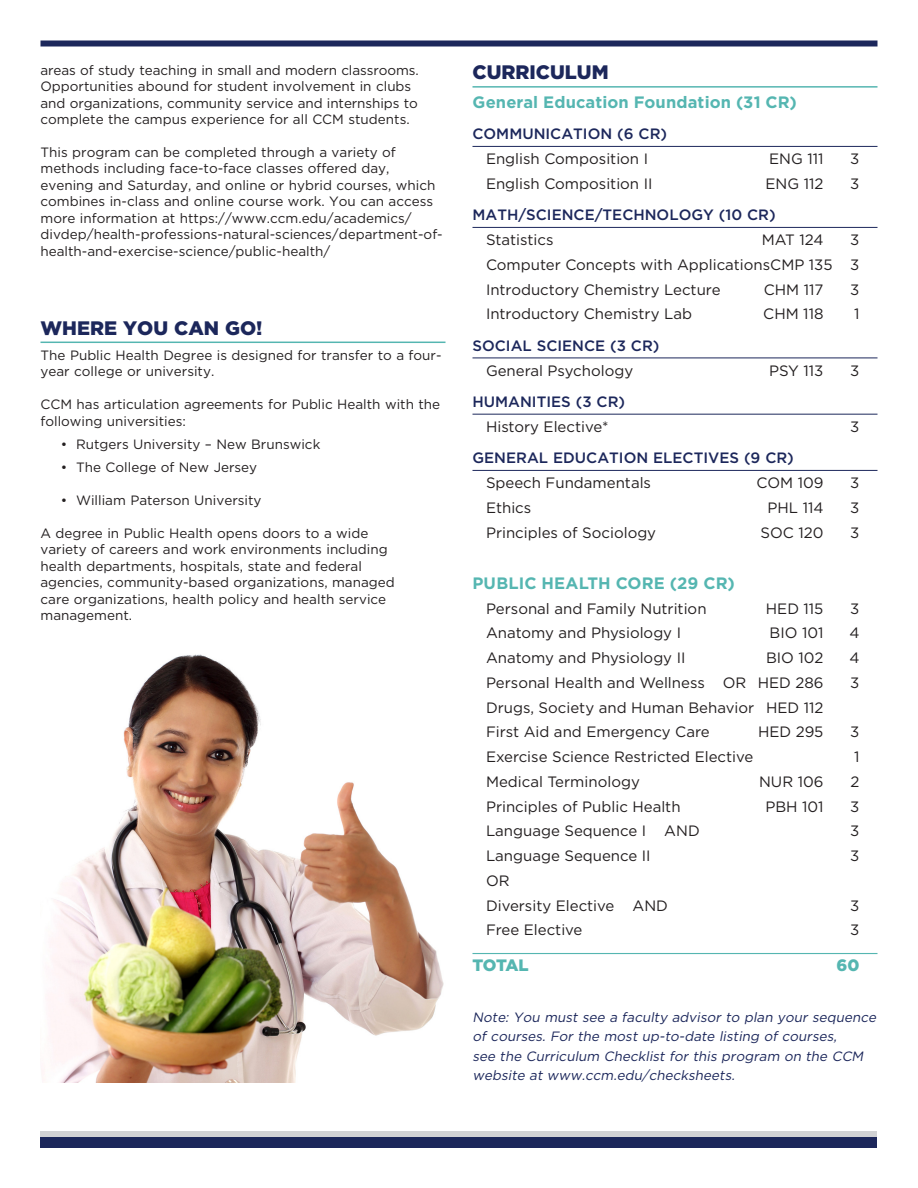
<style>
.page{position:relative;width:918px;height:1188px;background:#fff}
.page>*{position:absolute;margin:0;border:0;box-sizing:border-box;transform-origin:0 0}
.Headers{font:900 19.5px "Gotham";color:#1c275b}
.Curriculum_Subhead{font:700 16.5px "Gotham";letter-spacing:.01em;color:#55b6b1}
.Total_Program_Credit{font:900 16.5px "Gotham";letter-spacing:-.03em;color:#55b6b1}
.Course{font:15px "Gotham";color:#231f20}
.Course_Column_Header{font:500 15px "Gotham";color:#1c275b}
.Copy{font:13.5px/16.5px "Gotham";color:#231f20}
.Advisor_Note{font:italic 13.5px/19.5px "Gotham";color:#1c275b}
</style>
<div class="page">
<div style="left:40px;top:1131px;width:837px;height:17px;background:#d1d2d4"></div>
<div style="left:40px;top:1137px;width:837px;height:11px;background:#1c275b"></div>
<div style="left:40px;top:40px;width:838px;height:6px;background:#1c275b"></div>
<hr style="left:40px;top:342px;width:406px;height:1px;background:#55b6b1">
<hr style="left:472px;top:86px;width:406px;height:2px;background:#55b6b1">
<hr style="left:472px;top:146px;width:406px;height:1px;background:#1c275b">
<hr style="left:472px;top:227px;width:406px;height:1px;background:#1c275b">
<hr style="left:472px;top:358px;width:406px;height:1px;background:#1c275b">
<hr style="left:472px;top:414px;width:406px;height:1px;background:#1c275b">
<hr style="left:472px;top:470px;width:406px;height:1px;background:#1c275b">
<hr style="left:472px;top:953px;width:406px;height:1px;background:#55b6b1">
<img style="left:50px;top:654px;width:394px;height:428px">
<p class="Copy" style="left:40px;top:61px;width:380px">areas of study teaching in small and modern classrooms.<br>Opportunities abound for student involvement in clubs and organizations, community service and internships to complete the campus experience for all CCM students.</p>
<p class="Copy" style="left:40px;top:143px;width:404px">This program can be completed through a variety of methods including face-to-face classes offered day, evening and Saturday, and online or hybrid courses, which combines in-class and online course work. You can access more information at https://www.ccm.edu/academics/ divdep/health-professions-natural-sciences/department-of&shy;health-and-exercise-science/public-health/</p>
<p class="Headers" style="left:40px;top:314px;width:224px">WHERE YOU CAN GO!</p>
<p class="Copy" style="left:40px;top:347px;width:403px">The Public Health Degree is designed for transfer to a four&shy;year college or university.</p>
<p class="Copy" style="left:40px;top:396px;width:401px">CCM has articulation agreements for Public Health with the following universities:</p>
<p class="Copy" style="left:61px;top:436px;width:261px">• Rutgers University – New Brunswick</p>
<p class="Copy" style="left:61px;top:459px;width:198px">• The College of New Jersey</p>
<p class="Copy" style="left:61px;top:492px;width:202px">• William Paterson University</p>
<p class="Copy" style="left:40px;top:524px;width:356px">A degree in Public Health opens doors to a wide variety of careers and work environments including health departments, hospitals, state and federal agencies, community-based organizations, managed care organizations, health policy and health service management.</p>
<p class="Headers" style="left:472px;top:59px;width:138px">CURRICULUM</p>
<p class="Curriculum_Subhead" style="left:472px;top:91px;width:326px">General Education Foundation (31 CR)</p>
<p class="Course_Column_Header" style="left:472px;top:124px;width:196px">COMMUNICATION (6 CR)</p>
<p class="Course" style="left:486px;top:149px;width:164px">English Composition I</p>
<p class="Course" style="left:769px;top:149px;width:56px">ENG 111</p>
<p class="Course" style="left:850px;top:149px;width:11px">3</p>
<p class="Course" style="left:486px;top:174px;width:168px">English Composition II</p>
<p class="Course" style="left:766px;top:174px;width:59px">ENG 112</p>
<p class="Course" style="left:850px;top:174px;width:11px">3</p>
<p class="Course_Column_Header" style="left:472px;top:205px;width:305px">MATH/SCIENCE/TECHNOLOGY (10 CR)</p>
<p class="Course" style="left:486px;top:230px;width:69px">Statistics</p>
<p class="Course" style="left:762px;top:230px;width:63px">MAT 124</p>
<p class="Course" style="left:850px;top:230px;width:11px">3</p>
<p class="Course" style="left:486px;top:255px;width:375px">Computer Concepts with ApplicationsCMP 135 3</p>
<p class="Course" style="left:486px;top:280px;width:236px">Introductory Chemistry Lecture</p>
<p class="Course" style="left:764px;top:280px;width:61px">CHM 117</p>
<p class="Course" style="left:850px;top:280px;width:11px">3</p>
<p class="Course" style="left:486px;top:304px;width:207px">Introductory Chemistry Lab</p>
<p class="Course" style="left:763px;top:304px;width:62px">CHM 118</p>
<p class="Course" style="left:854px;top:304px;width:7px">1</p>
<p class="Course_Column_Header" style="left:472px;top:336px;width:188px">SOCIAL SCIENCE (3 CR)</p>
<p class="Course" style="left:486px;top:361px;width:149px">General Psychology</p>
<p class="Course" style="left:769px;top:361px;width:56px">PSY 113</p>
<p class="Course" style="left:850px;top:361px;width:11px">3</p>
<p class="Course_Column_Header" style="left:472px;top:392px;width:154px">HUMANITIES (3 CR)</p>
<p class="Course" style="left:486px;top:417px;width:124px">History Elective*</p>
<p class="Course" style="left:850px;top:417px;width:11px">3</p>
<p class="Course_Column_Header" style="left:472px;top:448px;width:323px">GENERAL EDUCATION ELECTIVES (9 CR)</p>
<p class="Course" style="left:486px;top:473px;width:167px">Speech Fundamentals</p>
<p class="Course" style="left:757px;top:473px;width:68px">COM 109</p>
<p class="Course" style="left:850px;top:473px;width:11px">3</p>
<p class="Course" style="left:486px;top:498px;width:47px">Ethics</p>
<p class="Course" style="left:767px;top:498px;width:58px">PHL 114</p>
<p class="Course" style="left:850px;top:498px;width:11px">3</p>
<p class="Course" style="left:486px;top:523px;width:172px">Principles of Sociology</p>
<p class="Course" style="left:760px;top:523px;width:64px">SOC 120</p>
<p class="Course" style="left:850px;top:523px;width:11px">3</p>
<p class="Curriculum_Subhead" style="left:472px;top:572px;width:264px">PUBLIC HEALTH CORE (29 CR)</p>
<p class="Course" style="left:486px;top:599px;width:222px">Personal and Family Nutrition</p>
<p class="Course" style="left:766px;top:599px;width:59px">HED 115</p>
<p class="Course" style="left:850px;top:599px;width:11px">3</p>
<p class="Course" style="left:486px;top:623px;width:197px">Anatomy and Physiology I</p>
<p class="Course" style="left:770px;top:623px;width:55px">BIO 101</p>
<p class="Course" style="left:849px;top:623px;width:12px">4</p>
<p class="Course" style="left:486px;top:648px;width:201px">Anatomy and Physiology II</p>
<p class="Course" style="left:766px;top:648px;width:59px">BIO 102</p>
<p class="Course" style="left:849px;top:648px;width:12px">4</p>
<p class="Course" style="left:486px;top:673px;width:339px">Personal Health and Wellness OR HED 286</p>
<p class="Course" style="left:850px;top:673px;width:11px">3</p>
<p class="Course" style="left:486px;top:698px;width:339px">Drugs, Society and Human Behavior HED 112</p>
<p class="Course" style="left:486px;top:722px;width:225px">First Aid and Emergency Care</p>
<p class="Course" style="left:758px;top:722px;width:67px">HED 295</p>
<p class="Course" style="left:850px;top:722px;width:11px">3</p>
<p class="Course" style="left:486px;top:747px;width:269px">Exercise Science Restricted Elective</p>
<p class="Course" style="left:854px;top:747px;width:7px">1</p>
<p class="Course" style="left:486px;top:772px;width:155px">Medical Terminology</p>
<p class="Course" style="left:759px;top:772px;width:66px">NUR 106</p>
<p class="Course" style="left:851px;top:772px;width:10px">2</p>
<p class="Course" style="left:486px;top:797px;width:196px">Principles of Public Health</p>
<p class="Course" style="left:765px;top:797px;width:60px">PBH 101</p>
<p class="Course" style="left:850px;top:797px;width:11px">3</p>
<p class="Course" style="left:486px;top:821px;width:215px">Language Sequence I AND</p>
<p class="Course" style="left:850px;top:821px;width:11px">3</p>
<p class="Course" style="left:486px;top:846px;width:166px">Language Sequence II</p>
<p class="Course" style="left:850px;top:846px;width:11px">3</p>
<p class="Course" style="left:486px;top:871px;width:25px">OR</p>
<p class="Course" style="left:486px;top:896px;width:183px">Diversity Elective AND</p>
<p class="Course" style="left:850px;top:896px;width:11px">3</p>
<p class="Course" style="left:486px;top:920px;width:98px">Free Elective</p>
<p class="Course" style="left:850px;top:920px;width:11px">3</p>
<p class="Total_Program_Credit" style="left:472px;top:953px;width:58px">TOTAL</p>
<p class="Total_Program_Credit" style="left:837px;top:953px;width:24px">60</p>
<p class="Advisor_Note" style="left:472px;top:1007px;width:408px">Note: You must see a faculty advisor to plan your sequence of courses. For the most up-to-date listing of courses,<br>see the Curriculum Checklist for this program on the CCM website at www.ccm.edu/checksheets.</p>
</div>
